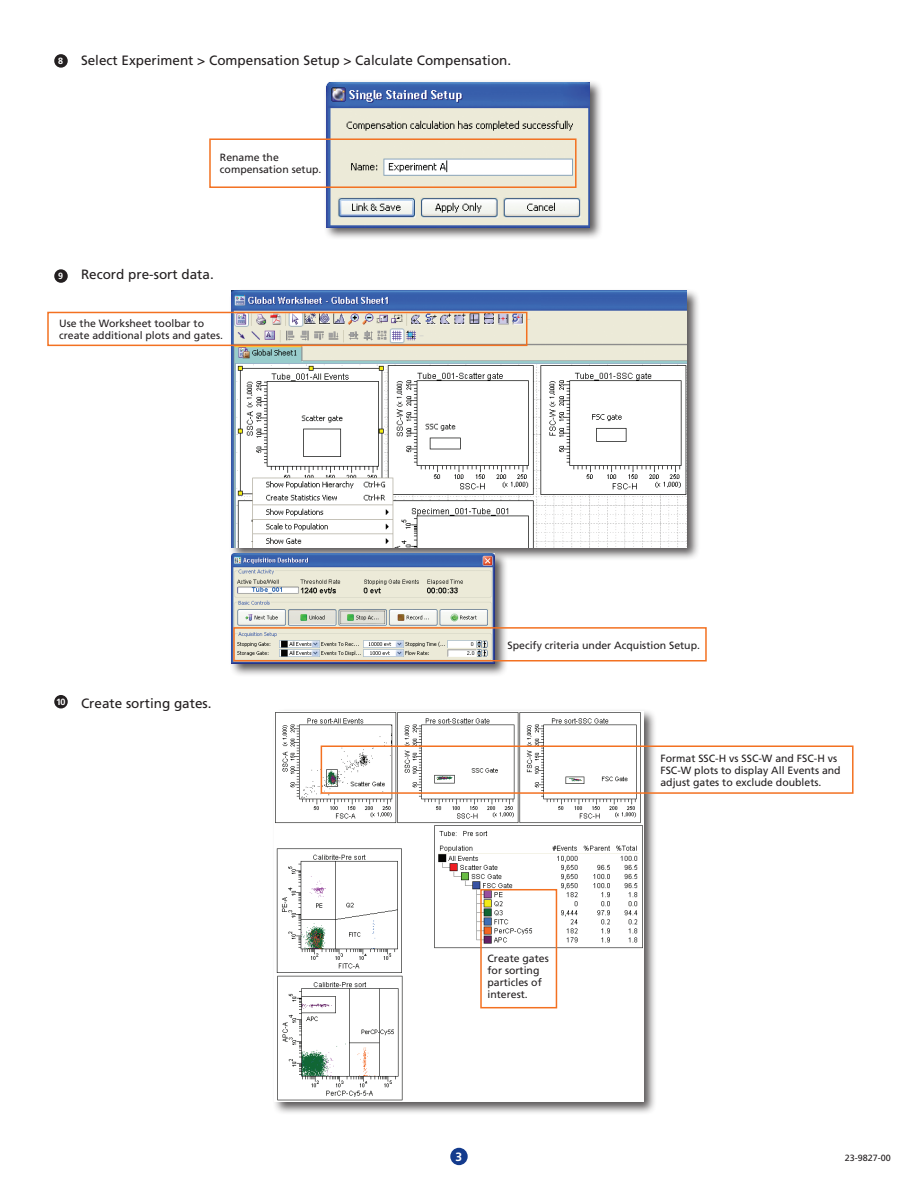
<style>
.page{position:relative;width:918px;height:1188px;background:#fff}
.page>*{position:absolute;margin:0;border:0;box-sizing:border-box;transform-origin:0 0}
.t1{font:13.5px "Frutiger";color:#231f20}
.t2{font:700 12px "Frutiger";color:#fff}
.t3{font:10.5px/12px "Frutiger";color:#231f20}
.t4{font:9px "Frutiger";color:#231f20}
.t5{font:700 9px "Frutiger";color:#fff}
</style>
<div class="page">
<div style="left:324px;top:79px;width:285px;height:190px;background:#231f20;opacity:.75"></div>
<img style="left:326px;top:82px;width:263px;height:145px">
<div style="left:209px;top:138px;width:368px;height:50px;border:2px solid #f37121"></div>
<div style="left:229px;top:288px;width:507px;height:279px;background:#231f20;opacity:.75"></div>
<img style="left:232px;top:291px;width:454px;height:256px">
<div style="left:47px;top:312px;width:480px;height:34px;border:2px solid #f37121"></div>
<div style="left:272px;top:708px;width:616px;height:413px;background:#231f20;opacity:.75"></div>
<img style="left:275px;top:711px;width:368px;height:391px">
<div style="left:321px;top:746px;width:533px;height:48px;border:2px solid #f37121"></div>
<div style="left:54px;top:695px;width:14px;height:13px;background:#231f20;border-radius:50%"></div>
<div style="left:229px;top:551px;width:285px;height:190px;background:#231f20;opacity:.75"></div>
<img style="left:232px;top:554px;width:263px;height:110px">
<div style="left:233px;top:627px;width:474px;height:35px;border:2px solid #f37121"></div>
<div style="left:480px;top:889px;width:77px;height:119px;border:2px solid #f37121"></div>
<div style="left:450px;top:1148px;width:18px;height:17px;background:#143b8d;border-radius:50%"></div>
<div style="left:54px;top:54px;width:14px;height:14px;background:#231f20;border-radius:50%"></div>
<div style="left:54px;top:269px;width:14px;height:14px;background:#231f20;border-radius:50%"></div>
<p class="t5" style="left:58px;top:56px;width:7px">8</p>
<p class="t1" style="left:81px;top:52px;width:432px">Select Experiment &gt; Compensation Setup &gt; Calculate Compensation.</p>
<p class="t3" style="left:220px;top:151px;width:60px">Rename the</p>
<p class="t3" style="left:220px;top:163px;width:103px">compensation setup.</p>
<p class="t5" style="left:58px;top:271px;width:7px">9</p>
<p class="t1" style="left:81px;top:266px;width:134px">Record pre-sort data.</p>
<p class="t3" style="left:59px;top:317px;width:146px">Use the Worksheet toolbar to</p>
<p class="t3" style="left:59px;top:329px;width:165px">create additional plots and gates.</p>
<p class="t5" style="left:56px;top:697px;width:11px">10</p>
<p class="t1" style="left:81px;top:695px;width:132px">Create sorting gates.</p>
<p class="t3" style="left:508px;top:639px;width:194px">Specify criteria under Acquistion Setup.</p>
<p class="t3" style="left:660px;top:752px;width:178px">Format SSC-H vs SSC-W and FSC-H vs</p>
<p class="t3" style="left:660px;top:764px;width:182px">FSC-W plots to display All Events and adjust gates to exclude doublets.</p>
<p class="t3" style="left:488px;top:952px;width:63px">Create gates for sorting particles of interest.</p>
<p class="t2" style="left:456px;top:1150px;width:8px">3</p>
<p class="t4" style="left:845px;top:1153px;width:48px">23-9827-00</p>
</div>
